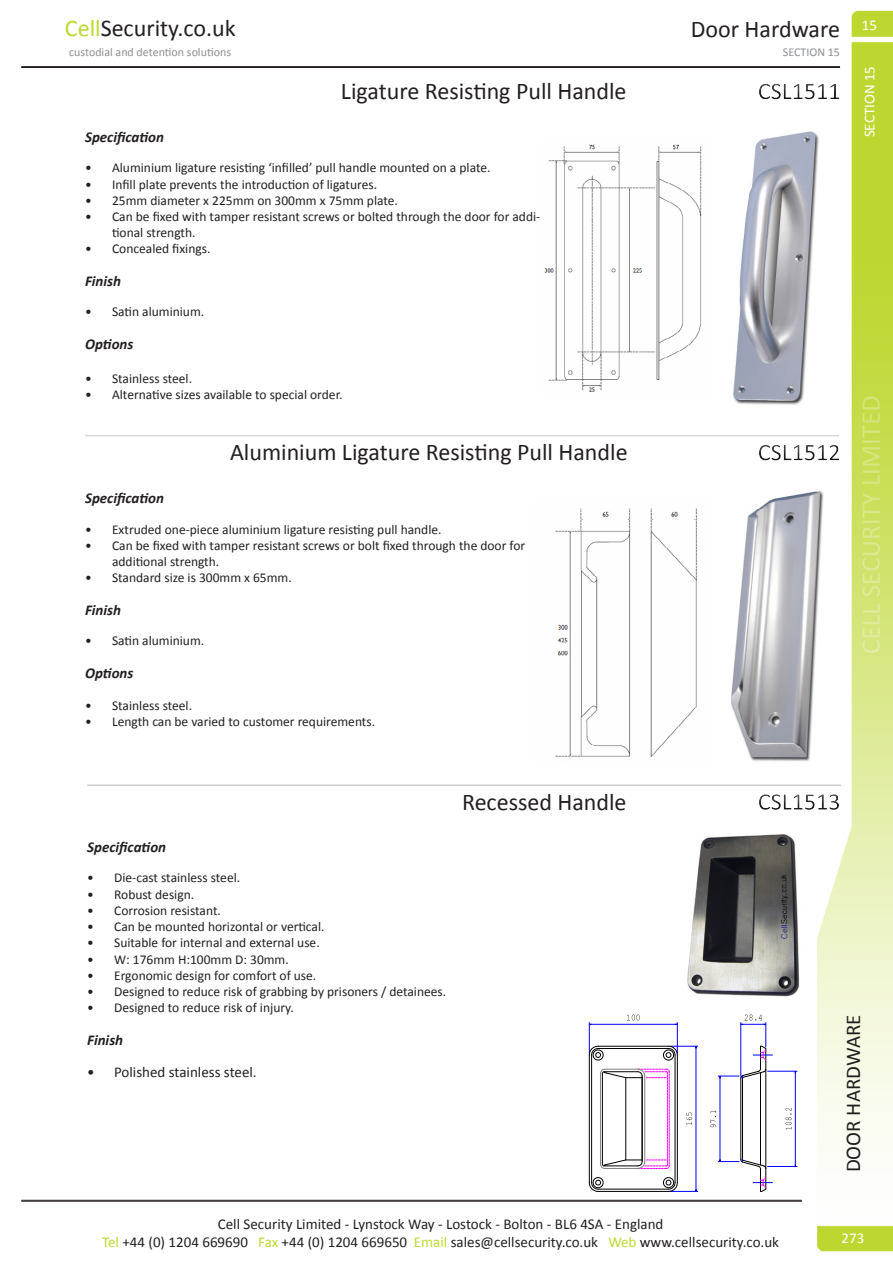
<style>
.page{position:relative;width:893px;height:1263px;background:#fff}
.page>*{position:absolute;margin:0;border:0;box-sizing:border-box;transform-origin:0 0}
.t1{font:24px "Calibri";color:#231f20}
.t2{font:21px "Calibri";color:#231f20}
.t3{font:15px/18px "Calibri";color:#231f20;text-align:center}
.t4{font:italic 700 15px "Calibri";color:#231f20}
.t5{font:15px "Calibri";color:#fff}
.t6{font:13.5px/16.2px "Calibri";color:#231f20}
.t7{font:12px "Calibri";color:#8d8f92}
.s1{color:#bed730}
</style>
<div class="page">
<img style="left:21px;top:10px;width:872px;height:1242px">
<hr style="left:21px;top:66px;width:819px;height:1px;background:#231f20">
<hr style="left:21px;top:67px;width:819px;height:1px;background:#231f20">
<hr style="left:21px;top:1200px;width:781px;height:1px;background:#231f20">
<hr style="left:21px;top:1201px;width:781px;height:1px;background:#231f20">
<img style="left:726px;top:123px;width:100px;height:288px">
<div style="left:748px;top:74px;width:100px;height:30px;background:#fff"></div>
<div style="left:751px;top:77px;width:99px;height:33px;background:#231f20;opacity:.75"></div>
<hr style="left:87px;top:785px;width:754px;height:1px;background:#c8c8c8">
<img style="left:679px;top:826px;width:125px;height:179px">
<img style="left:722px;top:483px;width:108px;height:280px">
<div style="left:748px;top:436px;width:98px;height:29px;background:#fff"></div>
<div style="left:751px;top:439px;width:99px;height:32px;background:#231f20;opacity:.75"></div>
<div style="left:748px;top:785px;width:98px;height:29px;background:#fff"></div>
<div style="left:751px;top:788px;width:99px;height:33px;background:#231f20;opacity:.75"></div>
<hr style="left:85px;top:436px;width:754px;height:1px;background:#c8c8c8">
<img style="left:540px;top:140px;width:173px;height:254px">
<img style="left:535px;top:502px;width:177px;height:261px">
<hr style="left:598px;top:1046px;width:70px;height:1px;background:#000">
<hr style="left:598px;top:1191px;width:70px;height:1px;background:#000">
<hr style="left:598px;top:1048px;width:70px;height:1px;background:#000">
<hr style="left:598px;top:1189px;width:70px;height:1px;background:#000">
<hr style="left:589px;top:1022px;width:1px;height:31px;background:#00f">
<hr style="left:677px;top:1022px;width:1px;height:31px;background:#00f">
<hr style="left:591px;top:1024px;width:85px;height:1px;background:#00f">
<svg style="left:627px;top:1014px;width:12px;height:6px"></svg>
<hr style="left:589px;top:1055px;width:1px;height:127px;background:#000">
<hr style="left:591px;top:1055px;width:1px;height:127px;background:#000">
<svg style="left:589px;top:1177px;width:14px;height:15px"></svg>
<svg style="left:589px;top:1046px;width:14px;height:14px"></svg>
<hr style="left:720px;top:1078px;width:1px;height:82px;background:#00f">
<svg style="left:710px;top:1110px;width:7px;height:17px"></svg>
<hr style="left:677px;top:1055px;width:1px;height:127px;background:#000">
<hr style="left:675px;top:1055px;width:1px;height:127px;background:#000">
<hr style="left:696px;top:1048px;width:1px;height:142px;background:#00f">
<svg style="left:686px;top:1112px;width:6px;height:13px"></svg>
<svg style="left:663px;top:1177px;width:35px;height:15px"></svg>
<svg style="left:663px;top:1046px;width:35px;height:14px"></svg>
<hr style="left:765px;top:1049px;width:1px;height:140px;background:#000">
<hr style="left:740px;top:1078px;width:1px;height:81px;background:#000">
<hr style="left:742px;top:1078px;width:1px;height:81px;background:#000">
<hr style="left:767px;top:1071px;width:30px;height:1px;background:#00f">
<hr style="left:767px;top:1166px;width:30px;height:1px;background:#00f">
<hr style="left:795px;top:1073px;width:1px;height:92px;background:#00f">
<svg style="left:786px;top:1108px;width:6px;height:22px"></svg>
<hr style="left:760px;top:1072px;width:1px;height:93px;background:#000">
<svg style="left:718px;top:1159px;width:54px;height:33px"></svg>
<svg style="left:600px;top:1069px;width:70px;height:100px"></svg>
<svg style="left:718px;top:1014px;width:54px;height:64px"></svg>
<h1 class="t1" style="left:65px;top:13px;width:172px"><span class="s1">Cell</span>Security.co.uk</h1>
<p class="t7" style="left:69px;top:44px;width:163px">custodial and detention solutions</p>
<p class="t1" style="left:341px;top:76px;width:287px">Ligature Resisting Pull Handle</p>
<p class="t4" style="left:85px;top:127px;width:81px">Specification</p>
<p class="t6" style="left:85px;top:160px;width:407px">• Aluminium ligature resisting ‘infilled’ pull handle mounted on a plate.</p>
<p class="t6" style="left:85px;top:176px;width:294px">• Infill plate prevents the introduction of ligatures.</p>
<p class="t6" style="left:85px;top:192px;width:314px">• 25mm diameter x 225mm on 300mm x 75mm plate.</p>
<p class="t6" style="left:112px;top:208px;width:430px;text-indent:-27px">• Can be fixed with tamper resistant screws or bolted through the door for addi&shy;tional strength.</p>
<p class="t6" style="left:85px;top:241px;width:127px">• Concealed fixings.</p>
<p class="t4" style="left:85px;top:271px;width:37px">Finish</p>
<p class="t6" style="left:85px;top:304px;width:121px">• Satin aluminium.</p>
<p class="t4" style="left:85px;top:334px;width:50px">Options</p>
<p class="t6" style="left:85px;top:370px;width:109px">• Stainless steel.</p>
<p class="t6" style="left:85px;top:387px;width:259px">• Alternative sizes available to special order.</p>
<p class="t1" style="left:230px;top:437px;width:399px">Aluminium Ligature Resisting Pull Handle</p>
<p class="t4" style="left:85px;top:488px;width:81px">Specification</p>
<p class="t6" style="left:85px;top:521px;width:358px">• Extruded one-piece aluminium ligature resisting pull handle.</p>
<p class="t6" style="left:112px;top:537px;width:415px;text-indent:-27px">• Can be fixed with tamper resistant screws or bolt fixed through the door for additional strength.</p>
<p class="t6" style="left:85px;top:570px;width:208px">• Standard size is 300mm x 65mm.</p>
<p class="t4" style="left:85px;top:600px;width:37px">Finish</p>
<p class="t6" style="left:85px;top:633px;width:121px">• Satin aluminium.</p>
<p class="t4" style="left:85px;top:663px;width:50px">Options</p>
<p class="t6" style="left:85px;top:697px;width:109px">• Stainless steel.</p>
<p class="t6" style="left:85px;top:714px;width:292px">• Length can be varied to customer requirements.</p>
<p class="t4" style="left:87px;top:837px;width:81px">Specification</p>
<p class="t6" style="left:87px;top:870px;width:155px">• Die-cast stainless steel.</p>
<p class="t6" style="left:87px;top:886px;width:109px">• Robust design.</p>
<p class="t6" style="left:87px;top:902px;width:135px">• Corrosion resistant.</p>
<p class="t6" style="left:87px;top:918px;width:239px">• Can be mounted horizontal or vertical.</p>
<p class="t6" style="left:87px;top:935px;width:234px">• Suitable for internal and external use.</p>
<p class="t6" style="left:87px;top:951px;width:203px">• W: 176mm H:100mm D: 30mm.</p>
<p class="t6" style="left:87px;top:967px;width:231px">• Ergonomic design for comfort of use.</p>
<p class="t6" style="left:87px;top:983px;width:361px">• Designed to reduce risk of grabbing by prisoners / detainees.</p>
<p class="t6" style="left:87px;top:999px;width:208px">• Designed to reduce risk of injury.</p>
<p class="t4" style="left:87px;top:1030px;width:37px">Finish</p>
<p class="t3" style="left:87px;top:1063px;width:171px">• Polished stainless steel.</p>
<p class="t1" style="left:462px;top:786px;width:166px">Recessed Handle</p>
<h1 class="t1" style="left:691px;top:13px;width:151px">Door Hardware</h1>
<p class="t7" style="left:783px;top:44px;width:59px">SECTION 15</p>
<p class="t5" style="left:862px;top:15px;width:17px">15</p>
<p class="t5" style="left:860px;top:137px;width:73px;rotate:-90deg">SECTION 15</p>
<h2 class="t2" style="left:840px;top:1172px;width:159px;rotate:-90deg">DOOR HARDWARE</h2>
<p class="t3" style="left:102px;top:1215px;width:678px">Cell Security Limited - Lynstock Way - Lostock - Bolton - BL6 4SA - England<br><span class="s1">Tel</span> +44 (0) 1204 669690 <span class="s1">Fax</span> +44 (0) 1204 669650 <span class="s1">Email</span> sales@cellsecurity.co.uk <span class="s1">Web</span> www.cellsecurity.co.uk</p>
<p class="t5" style="left:841px;top:1229px;width:24px">273</p>
</div>
